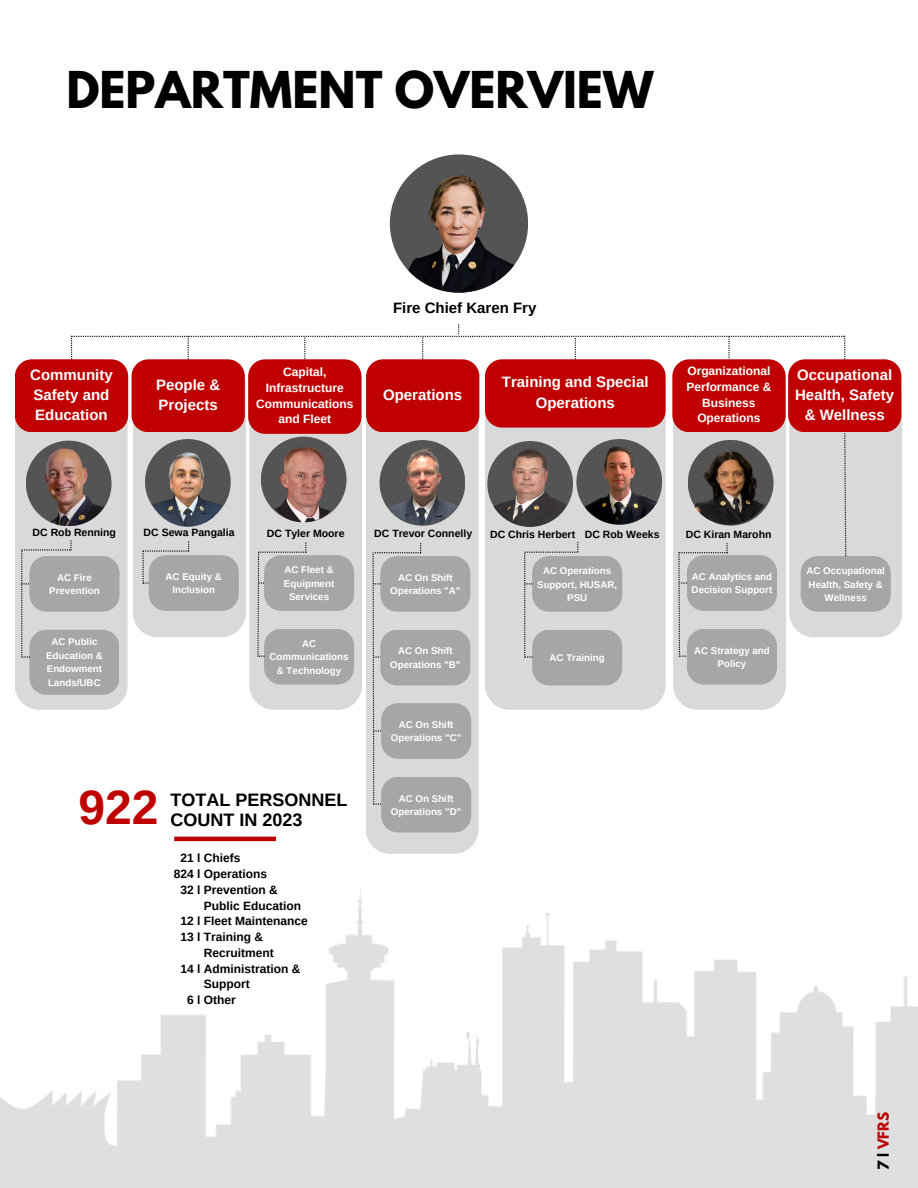
<style>
.page{position:relative;width:918px;height:1188px;background:#fff}
.page>*{position:absolute;margin:0;border:0;box-sizing:border-box;transform-origin:0 0}
.t1{font:700 48px "Arimo";color:#c00000}
.t2{font:700 45px "League Spartan";color:#000}
.t3{font:700 18px/20.2px "Arimo";color:#000}
.t4{font:700 15px/20.2px "Arimo";color:#fff}
.t5{font:700 15px "Arimo";color:#000}
.t6{font:700 13.5px "League Spartan";color:#c00000}
.t7{font:700 12px "Arimo";color:#000}
.t8{font:700 12px/15.8px "Arimo";color:#fff;text-align:center}
.t9{font:700 10.5px "Arimo";color:#000}
.t10{font:700 9.75px/13.5px "Arimo";color:#fff;text-align:center}
.s1{color:#000}
</style>
<div class="page">
<img style="left:0;top:889px;width:918px;height:299px">
<div style="left:15px;top:359px;width:113px;height:351px;background:#d9d9d9;border-radius:25px"></div>
<div style="left:133px;top:359px;width:113px;height:278px;background:#d9d9d9;border-radius:25px"></div>
<div style="left:249px;top:359px;width:113px;height:351px;background:#d9d9d9;border-radius:25px"></div>
<div style="left:366px;top:359px;width:113px;height:495px;background:#d9d9d9;border-radius:25px"></div>
<div style="left:485px;top:359px;width:181px;height:351px;background:#d9d9d9;border-radius:25px"></div>
<div style="left:673px;top:359px;width:113px;height:351px;background:#d9d9d9;border-radius:25px"></div>
<div style="left:15px;top:359px;width:113px;height:73px;background:#c00000;border-radius:17px"></div>
<div style="left:132px;top:359px;width:113px;height:73px;background:#c00000;border-radius:17px"></div>
<div style="left:248px;top:359px;width:113px;height:75px;background:#c00000;border-radius:17px"></div>
<div style="left:366px;top:359px;width:113px;height:73px;background:#c00000;border-radius:17px"></div>
<div style="left:485px;top:359px;width:181px;height:69px;background:#c00000;border-radius:17px"></div>
<div style="left:672px;top:359px;width:114px;height:73px;background:#c00000;border-radius:17px"></div>
<div style="left:145px;top:439px;width:86px;height:86px;background:#545454;border-radius:50%"></div>
<div style="left:261px;top:437px;width:86px;height:85px;background:#545454;border-radius:50%"></div>
<img style="left:266px;top:447px;width:75px;height:75px;border-radius:50%">
<img style="left:379px;top:439px;width:87px;height:86px;border-radius:50%">
<svg style="left:688px;top:440px;width:86px;height:86px"></svg>
<img style="left:487px;top:442px;width:85px;height:85px;border-radius:50%">
<img style="left:687px;top:440px;width:84px;height:85px;border-radius:50%">
<div style="left:29px;top:556px;width:90px;height:56px;background:#a6a6a6;border-radius:17px"></div>
<div style="left:29px;top:630px;width:90px;height:65px;background:#a6a6a6;border-radius:17px"></div>
<svg style="left:21px;top:540px;width:51px;height:118px"></svg>
<div style="left:149px;top:555px;width:90px;height:56px;background:#a6a6a6;border-radius:17px"></div>
<div style="left:264px;top:555px;width:90px;height:56px;background:#a6a6a6;border-radius:17px"></div>
<div style="left:264px;top:629px;width:90px;height:56px;background:#a6a6a6;border-radius:17px"></div>
<div style="left:380px;top:556px;width:90px;height:56px;background:#a6a6a6;border-radius:17px"></div>
<div style="left:380px;top:630px;width:90px;height:55px;background:#a6a6a6;border-radius:17px"></div>
<div style="left:532px;top:556px;width:90px;height:56px;background:#a6a6a6;border-radius:17px"></div>
<div style="left:532px;top:630px;width:90px;height:55px;background:#a6a6a6;border-radius:17px"></div>
<div style="left:687px;top:555px;width:90px;height:56px;background:#a6a6a6;border-radius:17px"></div>
<div style="left:687px;top:629px;width:90px;height:56px;background:#a6a6a6;border-radius:17px"></div>
<div style="left:381px;top:703px;width:90px;height:56px;background:#a6a6a6;border-radius:17px"></div>
<div style="left:381px;top:777px;width:90px;height:55px;background:#a6a6a6;border-radius:17px"></div>
<hr style="left:174px;top:837px;width:102px;height:4px;background:#c00000">
<svg style="left:143px;top:541px;width:46px;height:43px"></svg>
<svg style="left:257px;top:543px;width:49px;height:114px"></svg>
<svg style="left:373px;top:543px;width:48px;height:262px"></svg>
<svg style="left:524px;top:542px;width:54px;height:116px"></svg>
<svg style="left:678px;top:543px;width:50px;height:114px"></svg>
<div style="left:789px;top:374px;width:113px;height:263px;background:#d9d9d9;border-radius:25px"></div>
<div style="left:788px;top:359px;width:113px;height:73px;background:#c00000;border-radius:17px"></div>
<svg style="left:71px;top:324px;width:774px;height:36px"></svg>
<div style="left:801px;top:556px;width:90px;height:56px;background:#a6a6a6;border-radius:17px"></div>
<svg style="left:844px;top:433px;width:2px;height:123px"></svg>
<img style="left:576px;top:439px;width:86px;height:85px;border-radius:50%">
<img style="left:149px;top:449px;width:78px;height:78px;border-radius:50%">
<img style="left:390px;top:154px;width:138px;height:139px;border-radius:50%">
<img style="left:26px;top:441px;width:85px;height:85px;border-radius:50%">
<p class="t2" style="left:66px;top:68px;width:589px">DEPARTMENT OVERVIEW</p>
<h1 class="t4" style="left:30px;top:364px;width:84px">Community<br>Safety and<br>Education</h1>
<p class="t4" style="left:156px;top:374px;width:66px">People &amp;<br>Projects</p>
<h4 class="t8" style="left:256px;top:364px;width:99px">Capital,<br>Infrastructure<br>Communications and Fleet</h4>
<h6 class="t5" style="left:393px;top:300px;width:145px">Fire Chief Karen Fry</h6>
<h4 class="t4" style="left:383px;top:385px;width:81px">Operations</h4>
<p class="t4" style="left:502px;top:372px;width:148px;text-align:center">Training and Special<br>Operations</p>
<p class="t8" style="left:686px;top:363px;width:87px">Organizational<br>Performance &amp;<br>Business<br>Operations</p>
<h4 class="t4" style="left:795px;top:364px;width:101px;text-align:center">Occupational<br>Health, Safety &amp; Wellness</h4>
<p class="t9" style="left:33px;top:527px;width:85px">DC Rob Renning</p>
<p class="t9" style="left:267px;top:528px;width:79px">DC Tyler Moore</p>
<p class="t9" style="left:374px;top:528px;width:99px">DC Trevor Connelly</p>
<h2 class="t9" style="left:490px;top:529px;width:87px">DC Chris Herbert</h2>
<h3 class="t9" style="left:686px;top:529px;width:87px">DC Kiran Marohn</h3>
<h4 class="t9" style="left:144px;top:527px;width:92px">DC Sewa Pangalia</h4>
<p class="t9" style="left:585px;top:529px;width:76px">DC Rob Weeks</p>
<p class="t10" style="left:49px;top:571px;width:52px">AC Fire<br>Prevention</p>
<p class="t10" style="left:46px;top:635px;width:58px">AC Public<br>Education &amp;<br>Endowment<br>Lands/UBC</p>
<p class="t10" style="left:166px;top:570px;width:58px">AC Equity &amp;<br>Inclusion</p>
<p class="t10" style="left:284px;top:563px;width:52px">AC Fleet &amp;<br>Equipment<br>Services</p>
<p class="t10" style="left:270px;top:637px;width:80px">AC<br>Communications &amp; Technology</p>
<p class="t1" style="left:79px;top:781px;width:82px">922</p>
<p class="t3" style="left:171px;top:789px;width:178px">TOTAL PERSONNEL<br>COUNT IN 2023</p>
<p class="t7" style="left:181px;top:852px;width:61px">21 l Chiefs</p>
<p class="t7" style="left:174px;top:867px;width:95px">824 l Operations</p>
<p class="t7" style="left:181px;top:883px;width:99px">32 l Prevention &amp;</p>
<p class="t7" style="left:204px;top:899px;width:99px">Public Education</p>
<p class="t7" style="left:181px;top:915px;width:129px">12 l Fleet Maintenance</p>
<p class="t7" style="left:181px;top:930px;width:84px">13 l Training &amp;</p>
<p class="t7" style="left:204px;top:946px;width:71px">Recruitment</p>
<p class="t7" style="left:181px;top:962px;width:121px">14 l Administration &amp;</p>
<p class="t7" style="left:204px;top:978px;width:47px">Support</p>
<p class="t7" style="left:187px;top:993px;width:50px">6 l Other</p>
<p class="t10" style="left:390px;top:571px;width:72px">AC On Shift<br>Operations "A"</p>
<p class="t10" style="left:390px;top:644px;width:72px">AC On Shift<br>Operations "B"</p>
<p class="t10" style="left:391px;top:718px;width:72px">AC On Shift<br>Operations "C"</p>
<h4 class="t10" style="left:391px;top:791px;width:72px">AC On Shift<br>Operations "D"</h4>
<p class="t10" style="left:537px;top:564px;width:82px">AC Operations<br>Support, HUSAR,<br>PSU</p>
<p class="t10" style="left:550px;top:651px;width:57px">AC Training</p>
<p class="t10" style="left:692px;top:570px;width:82px;text-align:left">AC Analytics and<br>Decision Support</p>
<p class="t10" style="left:694px;top:644px;width:77px">AC Strategy and<br>Policy</p>
<h4 class="t10" style="left:806px;top:564px;width:80px">AC Occupational<br>Health, Safety &amp;<br>Wellness</h4>
<h6 class="t6" style="left:877px;top:1170px;width:59px;rotate:-90deg"><span class="s1">7 l</span> VFRS</h6>
</div>
